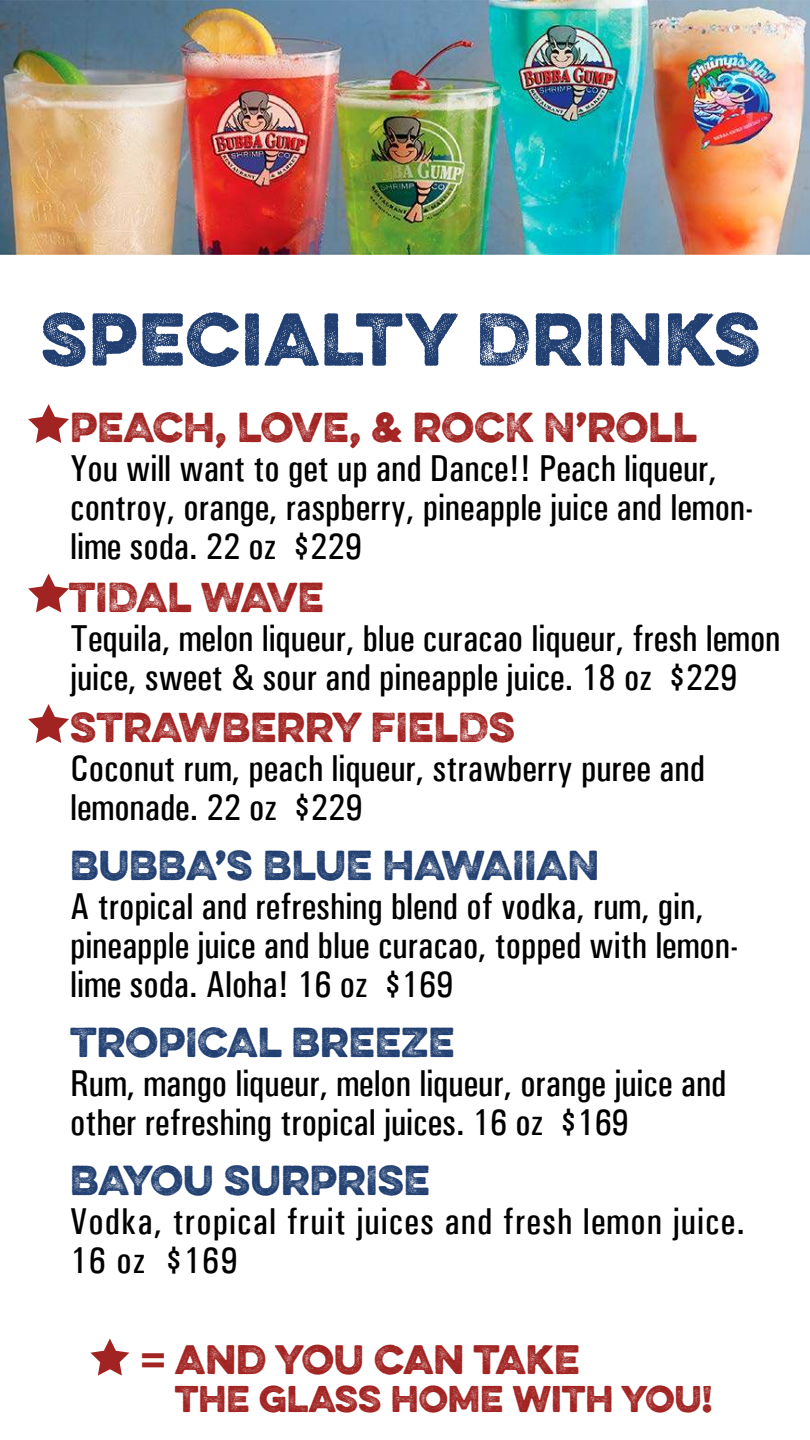
<style>
.page{position:relative;width:810px;height:1440px;background:#fff}
.page>*{position:absolute;margin:0;border:0;box-sizing:border-box;transform-origin:0 0}
.t1{font:66.75px "Eveleth Dot";letter-spacing:.02em;color:#213f71}
.t2{font:500 condensed 37.5px/39px "Univers";color:#000}
.t3{font:500 condensed 37.5px/39px "Univers";letter-spacing:.03em;color:#000}
.t4{font:37.5px "Eveleth Dot";color:#a22422}
.t5{font:37.5px "Eveleth Dot";color:#213f71}
.t6{font:36.83px "Eveleth Dot";color:#a22422}
.t7{font:33.38px "Eveleth Dot";color:#a22422}
.s1{font-family:"Rockwell";font-weight:700}
</style>
<div class="page">
<img style="left:0;top:0;width:810px;height:255px">
<svg style="left:28px;top:404px;width:41px;height:39px"></svg>
<svg style="left:28px;top:574px;width:41px;height:39px"></svg>
<svg style="left:28px;top:704px;width:41px;height:39px"></svg>
<svg style="left:90px;top:1339px;width:39px;height:37px"></svg>
<h1 class="t1" style="left:41px;top:291px;width:721px">SPECIALTY DRINKS</h1>
<p class="t4" style="left:70px;top:400px;width:628px">PEACH, LOVE, &amp; ROCK N’ROLL</p>
<p class="t2" style="left:70px;top:451px;width:685px">You will want to get up and Dance!! Peach liqueur, controy, orange, raspberry, pineapple juice and lemon&shy;lime soda. 22 oz $229</p>
<p class="t4" style="left:69px;top:570px;width:257px">TIDAL WAVE</p>
<p class="t2" style="left:70px;top:621px;width:712px">Tequila, melon liqueur, blue curacao liqueur, fresh lemon juice, sweet &amp; sour and pineapple juice. 18 oz $229</p>
<p class="t4" style="left:70px;top:700px;width:446px">STRAWBERRY FIELDS</p>
<p class="t2" style="left:70px;top:751px;width:636px">Coconut rum, peach liqueur, strawberry puree and lemonade. 22 oz $229</p>
<p class="t5" style="left:70px;top:838px;width:530px">BUBBA’S BLUE HAWAIIAN</p>
<p class="t2" style="left:70px;top:889px;width:670px">A tropical and refreshing blend of vodka, rum, gin, pineapple juice and blue curacao, topped with lemon&shy;lime soda. Aloha! 16 oz $169</p>
<p class="t5" style="left:70px;top:1015px;width:386px">TROPICAL BREEZE</p>
<p class="t2" style="left:70px;top:1066px;width:658px">Rum, mango liqueur, melon liqueur, orange juice and other refreshing tropical juices. 16 oz $169</p>
<p class="t5" style="left:70px;top:1153px;width:361px">BAYOU SURPRISE</p>
<p class="t3" style="left:70px;top:1204px;width:676px">Vodka, tropical fruit juices and fresh lemon juice.<br>16 oz $169</p>
<p class="t6" style="left:140px;top:1333px;width:442px"><span class="s1">=</span> AND YOU CAN TAKE</p>
<p class="t7" style="left:175px;top:1375px;width:539px">THE GLASS HOME WITH YOU!</p>
</div>
